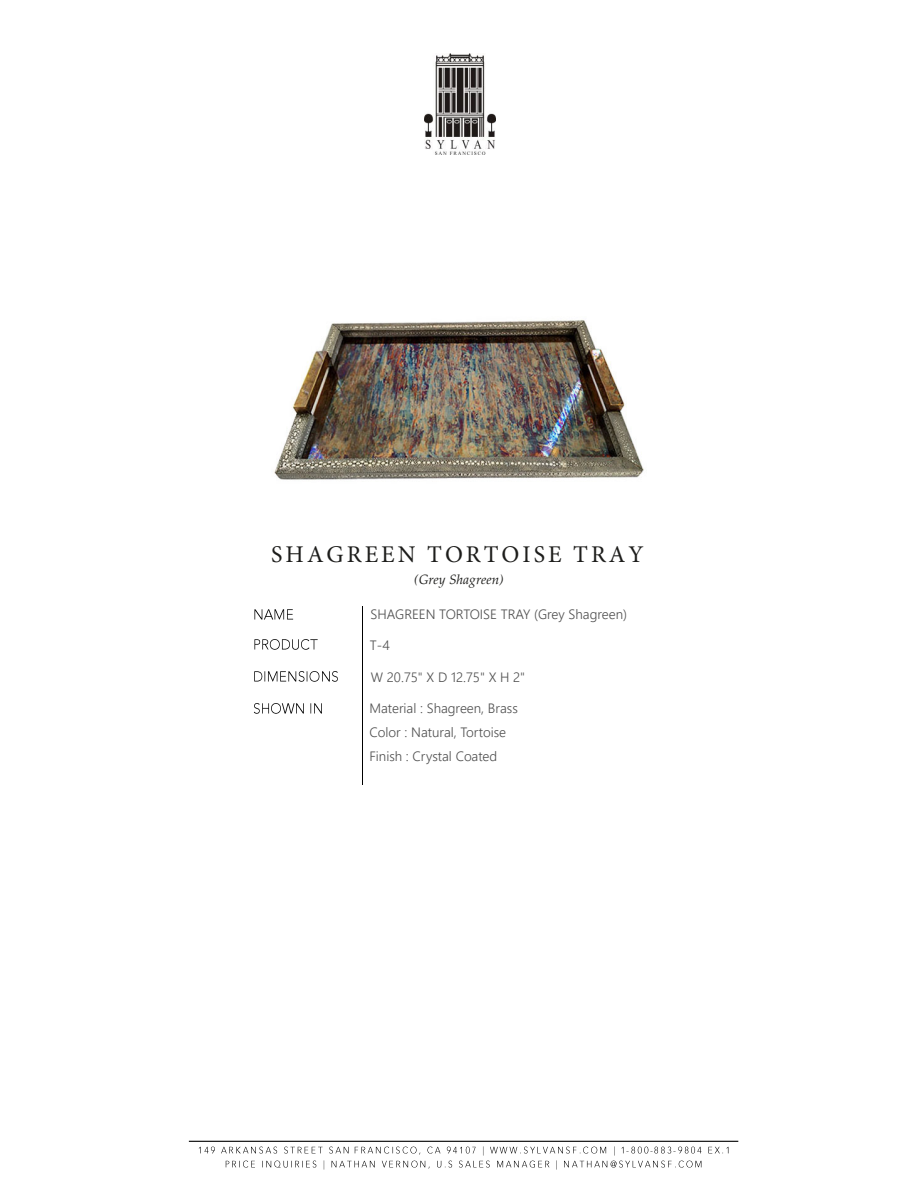
<style>
.page{position:relative;width:918px;height:1188px;background:#fff}
.page>*{position:absolute;margin:0;border:0;box-sizing:border-box;transform-origin:0 0}
.t1{font:24px "Minion Pro";letter-spacing:.125em;color:#1d1d1b}
.t2{font:300 13.5px/24px "Segoe UI";color:#4f4f4f}
.t3{font:italic 13.5px "Palatino Linotype";color:#1d1d1b}
</style>
<div class="page">
<img style="left:274px;top:320px;width:370px;height:160px">
<img style="left:199px;top:1146px;width:156px;height:8px">
<img style="left:355px;top:1146px;width:272px;height:9px">
<img style="left:631px;top:1146px;width:43px;height:8px">
<svg style="left:650px;top:1146px;width:9px;height:8px"></svg>
<img style="left:678px;top:1146px;width:51px;height:8px">
<img style="left:226px;top:1160px;width:476px;height:10px">
<hr style="left:189px;top:1141px;width:549px;height:1px;background:#000">
<img style="left:254px;top:609px;width:40px;height:11px">
<hr style="left:362px;top:606px;width:1px;height:30px;background:#000">
<img style="left:254px;top:639px;width:64px;height:11px">
<hr style="left:362px;top:636px;width:1px;height:33px;background:#000">
<img style="left:254px;top:671px;width:84px;height:11px">
<hr style="left:362px;top:669px;width:1px;height:32px;background:#000">
<img style="left:254px;top:703px;width:68px;height:11px">
<hr style="left:362px;top:701px;width:1px;height:84px;background:#000">
<img style="left:425px;top:54px;width:71px;height:100px">
<h1 class="t1" style="left:271px;top:539px;width:374px">SHAGREEN TORTOISE TRAY</h1>
<p class="t3" style="left:414px;top:570px;width:91px">(Grey Shagreen)</p>
<p class="t2" style="left:371px;top:600px;width:258px">SHAGREEN TORTOISE TRAY (Grey Shagreen)</p>
<p class="t2" style="left:370px;top:631px;width:21px">T-4</p>
<p class="t2" style="left:371px;top:664px;width:156px">W 20.75" X D 12.75" X H 2"</p>
<p class="t2" style="left:369px;top:695px;width:150px">Material : Shagreen, Brass<br>Color : Natural, Tortoise<br>Finish : Crystal Coated</p>
</div>
